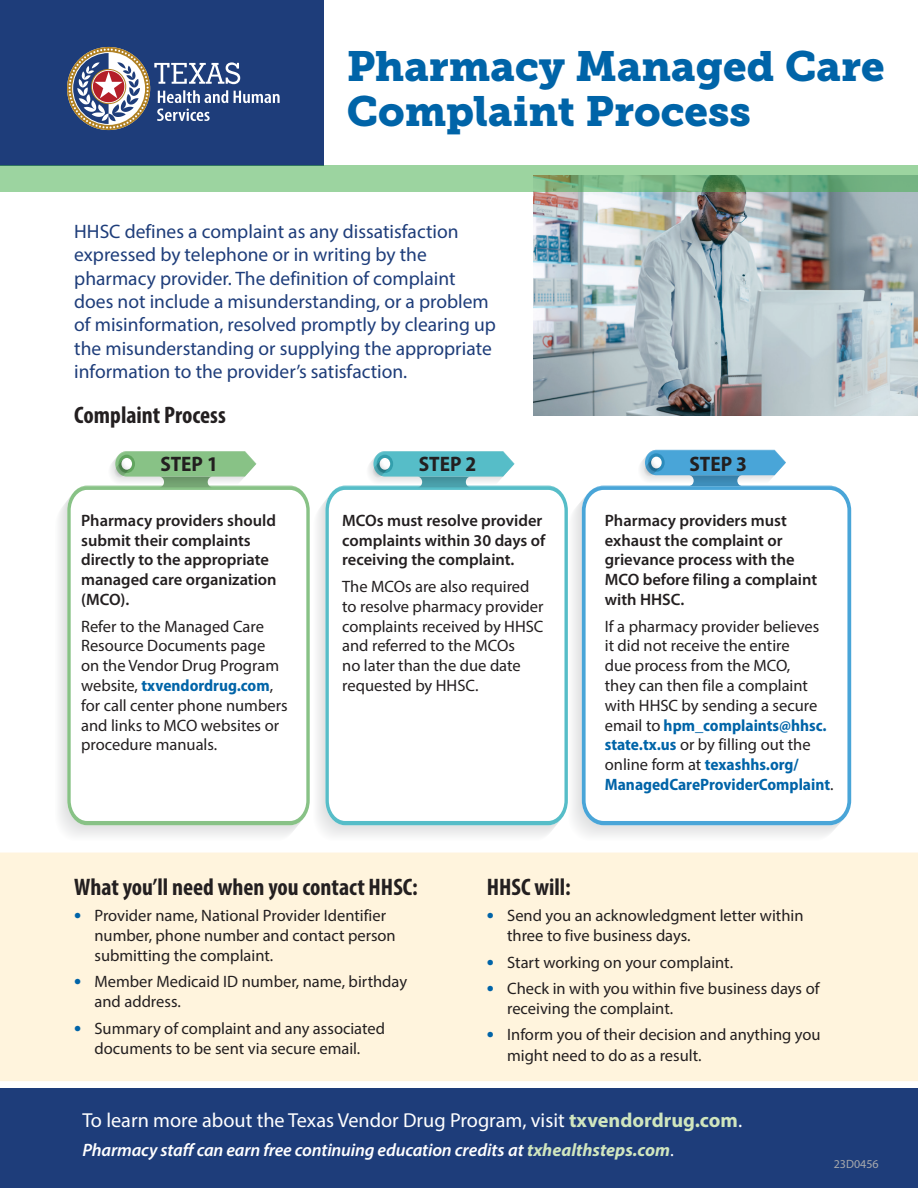
<style>
.page{position:relative;width:918px;height:1188px;background:#fff}
.page>*{position:absolute;margin:0;border:0;box-sizing:border-box;transform-origin:0 0}
.t1{font:42px/45px "Museo Slab 900";color:#0064a8}
.body{font:700 condensed 24px "Myriad Pro";color:#231f20}
.t2{font:700 semi-condensed 21px "Myriad Pro";color:#231f20}
.body-2{font:20.25px "Myriad Pro";color:#fff}
.t3{font:19.5px/23.4px "Myriad Pro";color:#1e3d7a}
.body-3{font:italic 600 18px "Myriad Pro";letter-spacing:-.01em;color:#fff}
.body-4{font:16.5px/19.8px "Myriad Pro";color:#231f20}
.body-5{font:600 16.5px/19.8px "Myriad Pro";color:#231f20}
.t4{font:12px "Myriad Pro";color:#a7a9ac}
.s1{font-weight:700;font-stretch:semi-condensed;color:#0064a8}
.s2{font-weight:700;font-size:21px;color:#0064a8}
.s3{font-weight:700;color:#d0e6be}
.s4{font-weight:400;font-style:normal}
</style>
<div class="page">
<div style="left:0;top:1089px;width:918px;height:99px;background:#1e3d7a"></div>
<div style="left:0;top:0;width:324px;height:165px;background:#1e3d7a"></div>
<svg style="left:572px;top:501px;width:266px;height:335px;fill:#ebecec"></svg>
<svg style="left:582px;top:503px;width:269px;height:322px"></svg>
<svg style="left:582px;top:450px;width:268px;height:53px"></svg>
<svg style="left:317px;top:501px;width:239px;height:335px;fill:#ececed"></svg>
<svg style="left:325px;top:503px;width:243px;height:322px"></svg>
<svg style="left:325px;top:451px;width:242px;height:52px"></svg>
<svg style="left:59px;top:501px;width:239px;height:335px;fill:#ebecec"></svg>
<svg style="left:67px;top:503px;width:243px;height:322px"></svg>
<svg style="left:67px;top:451px;width:242px;height:52px"></svg>
<img style="left:533px;top:192px;width:385px;height:223px">
<svg style="left:0;top:165px;width:918px;height:27px;background:#8fc895"></svg>
<div style="left:0;top:852px;width:918px;height:229px;background:#fff4dd"></div>
<svg style="left:67px;top:47px;width:213px;height:83px"></svg>
<h1 class="t1" style="left:347px;top:45px;width:540px">Pharmacy Managed Care<br>Complaint Process</h1>
<p class="t3" style="left:74px;top:219px;width:423px">HHSC defines a complaint as any dissatisfaction expressed by telephone or in writing by the pharmacy provider. The definition of complaint does not include a misunderstanding, or a problem of misinformation, resolved promptly by clearing up the misunderstanding or supplying the appropriate information to the provider’s satisfaction.</p>
<h2 class="body" style="left:74px;top:400px;width:153px">Complaint Process</h2>
<h3 class="t2" style="left:160px;top:450px;width:59px">STEP 1</h3>
<h3 class="t2" style="left:419px;top:450px;width:59px">STEP 2</h3>
<p class="body-5" style="left:81px;top:510px;width:197px">Pharmacy providers should submit their complaints directly to the appropriate managed care organization (MCO).</p>
<p class="body-4" style="left:81px;top:616px;width:208px">Refer to the Managed Care<br>Resource Documents page on the Vendor Drug Program website, <span class="s1">txvendordrug.com</span>, for call center phone numbers and links to MCO websites or procedure manuals.</p>
<p class="body-5" style="left:342px;top:510px;width:205px">MCOs must resolve provider complaints within 30 days of receiving the complaint.</p>
<p class="body-4" style="left:342px;top:576px;width:203px">The MCOs are also required to resolve pharmacy provider complaints received by HHSC and referred to the MCOs<br>no later than the due date requested by HHSC.</p>
<h3 class="t2" style="left:690px;top:450px;width:59px">STEP 3</h3>
<p class="body-5" style="left:605px;top:510px;width:214px">Pharmacy providers must exhaust the complaint or grievance process with the<br>MCO before filing a complaint with HHSC.</p>
<p class="body-4" style="left:605px;top:616px;width:230px">If a pharmacy provider believes<br>it did not receive the entire<br>due process from the MCO,<br>they can then file a complaint with HHSC by sending a secure email to <span class="s1">hpm_complaints@hhsc. state.tx.us</span> or by filling out the online form at <span class="s1">texashhs.org/<br>ManagedCareProviderComplaint</span>.</p>
<p class="body" style="left:74px;top:872px;width:345px">What you’ll need when you contact HHSC:</p>
<p class="body-4" style="left:94px;top:906px;width:303px;text-indent:-20px"><span class="s2">•</span> Provider name, National Provider Identifier number, phone number and contact person submitting the complaint.</p>
<p class="body-4" style="left:94px;top:972px;width:314px;text-indent:-20px"><span class="s2">•</span> Member Medicaid ID number, name, birthday and address.</p>
<p class="body-4" style="left:74px;top:1018px;width:312px;line-height:20.7px;text-align:center"><span class="s2">•</span> Summary of complaint and any associated documents to be sent via secure email.</p>
<p class="body" style="left:487px;top:872px;width:85px">HHSC will:</p>
<p class="body-4" style="left:507px;top:906px;width:298px;text-indent:-20px"><span class="s2">•</span> Send you an acknowledgment letter within three to five business days.</p>
<p class="body-4" style="left:487px;top:952px;width:248px"><span class="s2">•</span> Start working on your complaint.</p>
<p class="body-4" style="left:507px;top:978px;width:314px;text-indent:-20px"><span class="s2">•</span> Check in with you within five business days of receiving the complaint.</p>
<p class="body-4" style="left:507px;top:1024px;width:315px;line-height:20.7px;text-indent:-20px"><span class="s2">•</span> Inform you of their decision and anything you might need to do as a result.</p>
<p class="body-2" style="left:82px;top:1108px;width:661px">To learn more about the Texas Vendor Drug Program, visit <span class="s3">txvendordrug.com</span>.</p>
<p class="body-3" style="left:82px;top:1138px;width:593px">Pharmacy staff can earn free continuing education credits at <span class="s3">txhealthsteps.com</span><span class="s4">.</span></p>
<p class="t4" style="left:834px;top:1157px;width:46px">23D0456</p>
</div>
